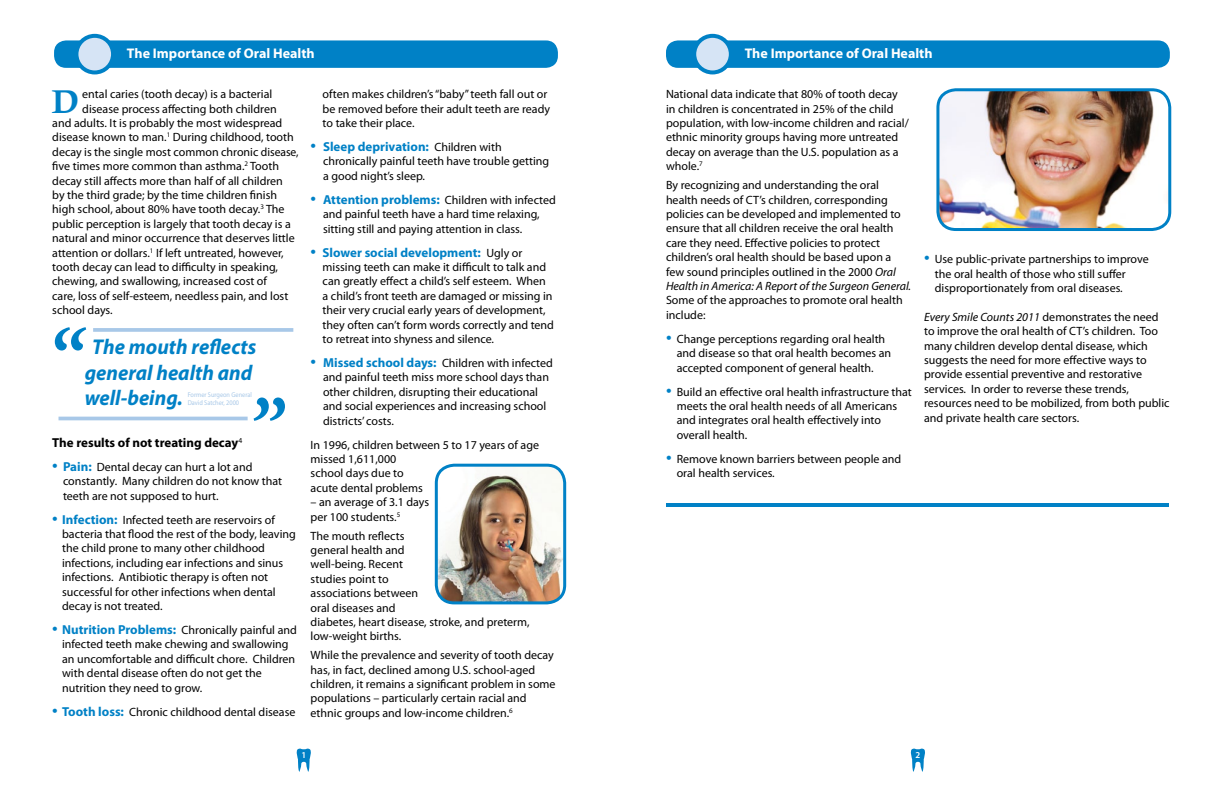
<style>
.page{position:relative;width:1224px;height:792px;background:#fff}
.page>*{position:absolute;margin:0;border:0;box-sizing:border-box;transform-origin:0 0}
.t1{font:italic 700 79.2px "Minion";color:#0081c6;scale:.96 1}
.t2{font:32.9px "Calis MT Bol";color:#0081c6}
.t3{font:italic 700 21.4px/25.7px "Myriad Pro";color:#0081c6;scale:.96 1}
.t4{font:700 14px "Myriad Pro";color:#fff}
.t5{font:700 13px "Myriad Pro";color:#0081c6}
.t6{font:700 13px "Myriad Pro";color:#000}
.t7{font:12px/14.4px "Myriad Pro";color:#000}
.t8{font:600 9px "Myriad Pro";color:#fff}
.t9{font:7px/8.4px "Myriad Pro";color:#a8c8e8;scale:.9 1}
.s1{font-size:20px;color:#0081c6}
.s2{font-weight:700;font-size:13px;color:#0081c6}
.s3{font-weight:400;font-size:20px}
.s4{font-weight:400;font-size:12px;color:#000}
.s5{font-style:italic}
</style>
<div class="page">
<div style="left:666px;top:40px;width:504px;height:28px;background:#0081c6;border-radius:12px"></div>
<div style="left:54px;top:40px;width:504px;height:28px;background:#0081c6;border-radius:12px"></div>
<svg style="left:297px;top:749px;width:14px;height:23px"></svg>
<svg style="left:911px;top:749px;width:14px;height:23px"></svg>
<svg style="left:93px;top:328px;width:200px;height:4px"></svg>
<hr style="left:59px;top:417px;width:189px;height:3px;background:#a8c8e8">
<img style="left:436px;top:465px;width:129px;height:138px">
<div style="left:435px;top:464px;width:131px;height:140px;border:3px solid #0081c6;border-radius:18px"></div>
<img style="left:940px;top:90px;width:230px;height:140px">
<div style="left:936px;top:88px;width:235px;height:143px;border:3px solid #0081c6;border-radius:18px"></div>
<div style="left:76px;top:36px;width:37px;height:36px;background:#d6e4f5;border-radius:50%"></div>
<div style="left:74px;top:34px;width:41px;height:40px;border:4px solid #0081c6;border-radius:50%"></div>
<div style="left:694px;top:36px;width:37px;height:36px;background:#d6e4f5;border-radius:50%"></div>
<div style="left:692px;top:34px;width:41px;height:40px;border:4px solid #0081c6;border-radius:50%"></div>
<hr style="left:666px;top:503px;width:503px;height:3px;background:#0081c6">
<p class="t4" style="left:127px;top:44px;width:189px">The Importance of Oral Health</p>
<p class="t4" style="left:745px;top:44px;width:189px">The Importance of Oral Health</p>
<h2 class="t2" style="left:52px;top:83px;width:29px">D</h2>
<p class="t7" style="left:82px;top:87px;width:191px">ental caries (tooth decay) is a bacterial</p>
<p class="t7" style="left:82px;top:101px;width:196px">disease process affecting both children</p>
<p class="t7" style="left:52px;top:116px;width:232px">and adults. It is probably the most widespread</p>
<p class="t7" style="left:52px;top:130px;width:243px">disease known to man.<sup>1</sup> During childhood, tooth</p>
<p class="t7" style="left:52px;top:144px;width:248px">decay is the single most common chronic disease,</p>
<p class="t7" style="left:52px;top:159px;width:228px">five times more common than asthma.<sup>2</sup> Tooth</p>
<p class="t7" style="left:52px;top:173px;width:232px">decay still affects more than half of all children</p>
<p class="t7" style="left:52px;top:188px;width:226px">by the third grade; by the time children finish</p>
<p class="t7" style="left:52px;top:202px;width:234px">high school, about 80% have tooth decay.<sup>3</sup> The</p>
<p class="t7" style="left:52px;top:216px;width:240px">public perception is largely that tooth decay is a</p>
<p class="t7" style="left:52px;top:231px;width:244px">natural and minor occurrence that deserves little</p>
<p class="t7" style="left:52px;top:245px;width:233px">attention or dollars.<sup>1</sup> If left untreated, however,</p>
<p class="t7" style="left:52px;top:260px;width:227px">tooth decay can lead to difficulty in speaking,</p>
<p class="t7" style="left:52px;top:274px;width:216px">chewing, and swallowing, increased cost of</p>
<p class="t7" style="left:52px;top:288px;width:238px">care, loss of self-esteem, needless pain, and lost</p>
<p class="t7" style="left:52px;top:303px;width:62px">school days.</p>
<h1 class="t1" style="left:48px;top:319px;width:38px">“</h1>
<h3 class="t3" style="left:85px;top:333px;width:180px;text-indent:8px">The mouth reflects general health and well-being.</h3>
<p class="t9" style="left:188px;top:390px;width:73px">Former Surgeon General<br>David Satcher, 2000</p>
<h1 class="t1" style="left:248px;top:389px;width:38px">”</h1>
<p class="t6" style="left:52px;top:434px;width:192px">The results of not treating decay<sup>4</sup></p>
<p class="t7" style="left:63px;top:459px;width:221px;text-indent:-11px"><span class="s1">•</span> <span class="s2">Pain:</span> Dental decay can hurt a lot and constantly. Many children do not know that teeth are not supposed to hurt.</p>
<p class="t7" style="left:62px;top:512px;width:235px;text-indent:-10px"><span class="s1">•</span> <span class="s2">Infection:</span> Infected teeth are reservoirs of bacteria that flood the rest of the body, leaving the child prone to many other childhood infections, including ear infections and sinus infections. Antibiotic therapy is often not successful for other infections when dental decay is not treated.</p>
<p class="t7" style="left:62px;top:623px;width:236px;text-indent:-10px"><span class="s1">•</span> <span class="s2">Nutrition Problems:</span> Chronically painful and infected teeth make chewing and swallowing an uncomfortable and difficult chore. Children with dental disease often do not get the nutrition they need to grow.</p>
<p class="t7" style="left:52px;top:704px;width:245px"><span class="s1">•</span> <span class="s2">Tooth loss:</span> Chronic childhood dental disease</p>
<p class="t7" style="left:323px;top:87px;width:229px">often makes children’s “baby” teeth fall out or be removed before their adult teeth are ready to take their place.</p>
<p class="t5" style="left:311px;top:138px;width:193px"><span class="s3">•</span> Sleep deprivation: <span class="s4">Children with</span></p>
<p class="t7" style="left:323px;top:154px;width:228px">chronically painful teeth have trouble getting a good night’s sleep.</p>
<p class="t7" style="left:323px;top:192px;width:234px;text-indent:-12px"><span class="s1">•</span> <span class="s2">Attention problems:</span> Children with infected and painful teeth have a hard time relaxing, sitting still and paying attention in class.</p>
<p class="t5" style="left:311px;top:244px;width:213px"><span class="s3">•</span> Slower social development: <span class="s4">Ugly or</span></p>
<p class="t7" style="left:323px;top:260px;width:233px">missing teeth can make it difficult to talk and can greatly effect a child’s self esteem. When a child’s front teeth are damaged or missing in their very crucial early years of development, they often can’t form words correctly and tend to retreat into shyness and silence.</p>
<p class="t7" style="left:323px;top:356px;width:231px;text-indent:-12px"><span class="s1">•</span> <span class="s2">Missed school days:</span> Children with infected and painful teeth miss more school days than other children, disrupting their educational and social experiences and increasing school districts’ costs.</p>
<p class="t7" style="left:311px;top:437px;width:230px">In 1996, children between 5 to 17 years of age missed 1,611,000<br>school days due to<br>acute dental problems</p>
<p class="t7" style="left:311px;top:495px;width:120px">– an average of 3.1 days per 100 students.<sup>5</sup></p>
<p class="t7" style="left:311px;top:528px;width:221px">The mouth reflects<br>general health and<br>well-being. Recent<br>studies point to<br>associations between<br>oral diseases and<br>diabetes, heart disease, stroke, and preterm, low-weight births.</p>
<p class="t7" style="left:311px;top:648px;width:247px">While the prevalence and severity of tooth decay has, in fact, declined among U.S. school-aged children, it remains a significant problem in some populations – particularly certain racial and ethnic groups and low-income children.<sup>6</sup></p>
<p class="t7" style="left:666px;top:87px;width:244px">National data indicate that 80% of tooth decay in children is concentrated in 25% of the child population, with low-income children and racial/ ethnic minority groups having more untreated decay on average than the U.S. population as a whole.<sup>7</sup></p>
<p class="t7" style="left:666px;top:178px;width:247px">By recognizing and understanding the oral health needs of CT’s children, corresponding policies can be developed and implemented to ensure that all children receive the oral health care they need. Effective policies to protect children’s oral health should be based upon a few sound principles outlined in the 2000 <span class="s5">Oral Health in America: A Report of the Surgeon General.</span></p>
<p class="t7" style="left:666px;top:293px;width:238px">Some of the approaches to promote oral health include:</p>
<p class="t7" style="left:677px;top:331px;width:216px;text-indent:-11px"><span class="s1">•</span> Change perceptions regarding oral health and disease so that oral health becomes an accepted component of general health.</p>
<p class="t7" style="left:677px;top:384px;width:237px;text-indent:-11px"><span class="s1">•</span> Build an effective oral health infrastructure that meets the oral health needs of all Americans and integrates oral health effectively into overall health.</p>
<p class="t7" style="left:677px;top:451px;width:226px;text-indent:-11px"><span class="s1">•</span> Remove known barriers between people and oral health services.</p>
<p class="t7" style="left:935px;top:252px;width:215px;text-indent:-11px"><span class="s1">•</span> Use public-private partnerships to improve the oral health of those who still suffer disproportionately from oral diseases.</p>
<p class="t7" style="left:924px;top:309px;width:247px"><span class="s5">Every Smile Counts 2011</span> demonstrates the need to improve the oral health of CT’s children. Too many children develop dental disease, which suggests the need for more effective ways to provide essential preventive and restorative services. In order to reverse these trends, resources need to be mobilized, from both public and private health care sectors.</p>
<p class="t8" style="left:301px;top:750px;width:6px">1</p>
<p class="t8" style="left:916px;top:750px;width:6px">2</p>
</div>
